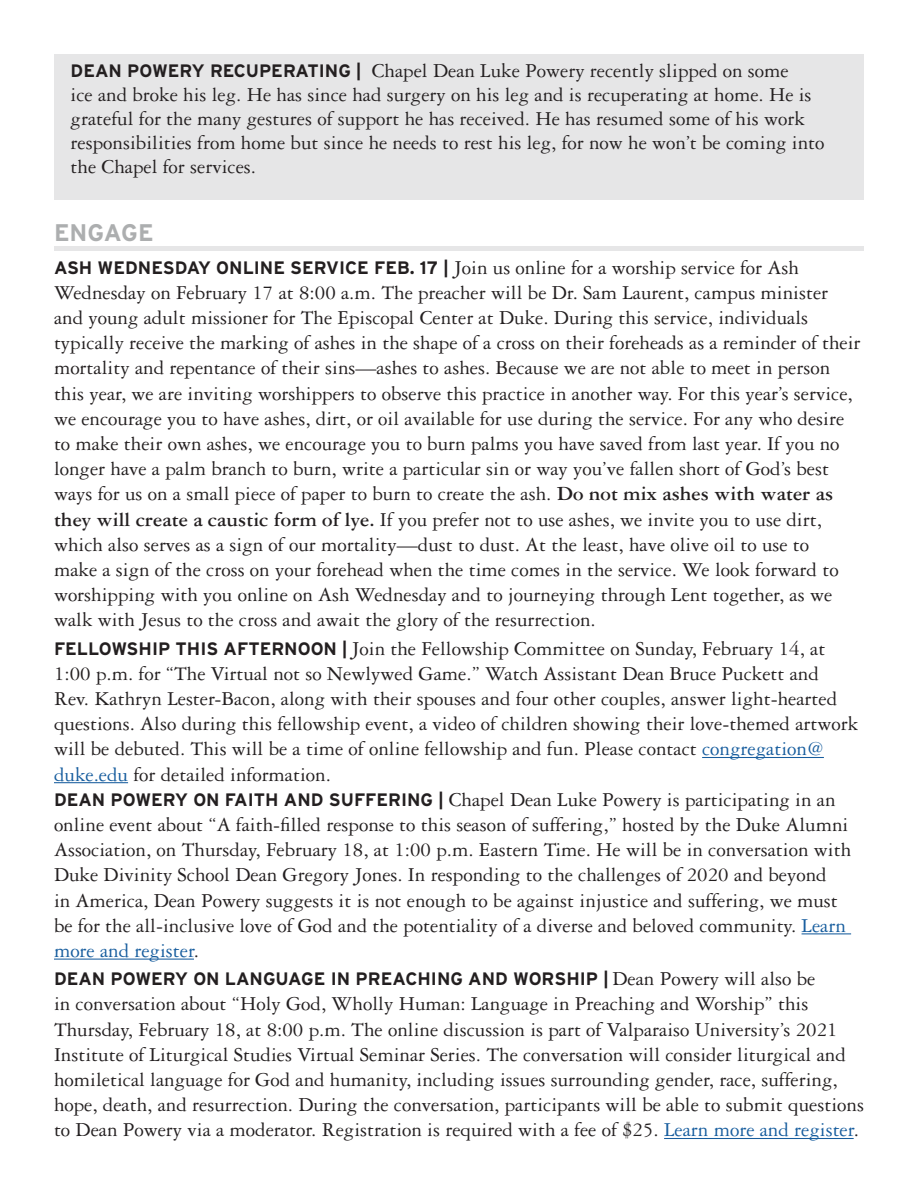
<style>
.page{position:relative;width:918px;height:1188px;background:#fff}
.page>*{position:absolute;margin:0;border:0;box-sizing:border-box;transform-origin:0 0}
.Header_1{font:700 24px "Interstate";color:#acaeaf}
.Announcement{font:21px/25.2px "Garamond 3 LT Std";color:#231f20}
.Announcement-2{font:700 18px "Interstate";color:#231f20}
.s1{font-family:"Interstate";font-weight:700;font-size:18px}
.s2{font-weight:700}
.s3{color:#175d9e}
.s4{font-family:"Garamond 3 LT Std";font-weight:400;font-size:21px}
</style>
<div class="page">
<hr style="left:54px;top:247px;width:810px;height:4px;background:#e6e6e7">
<hr style="left:702px;top:757px;width:122px;height:1px;background:#175d9e">
<hr style="left:54px;top:782px;width:74px;height:1px;background:#175d9e">
<hr style="left:802px;top:933px;width:49px;height:1px;background:#175d9e">
<hr style="left:54px;top:959px;width:140px;height:1px;background:#175d9e">
<hr style="left:664px;top:1138px;width:190px;height:1px;background:#175d9e">
<div style="left:54px;top:55px;width:810px;height:145px;background:#e6e6e7"></div>
<p class="Announcement" style="left:71px;top:59px;width:755px;line-height:24px"><span class="s1">DEAN POWERY RECUPERATING |</span> Chapel Dean Luke Powery recently slipped on some<br>ice and broke his leg. He has since had surgery on his leg and is recuperating at home. He is grateful for the many gestures of support he has received. He has resumed some of his work responsibilities from home but since he needs to rest his leg, for now he won’t be coming into the Chapel for services.</p>
<p class="Header_1" style="left:54px;top:219px;width:101px">ENGAGE</p>
<p class="Announcement" style="left:54px;top:255px;width:808px"><span class="s1">ASH WEDNESDAY ONLINE SERVICE FEB. 17 |</span> Join us online for a worship service for Ash Wednesday on February 17 at 8:00 a.m. The preacher will be Dr. Sam Laurent, campus minister and young adult missioner for The Episcopal Center at Duke. During this service, individuals typically receive the marking of ashes in the shape of a cross on their foreheads as a reminder of their mortality and repentance of their sins—ashes to ashes. Because we are not able to meet in person this year, we are inviting worshippers to observe this practice in another way. For this year’s service, we encourage you to have ashes, dirt, or oil available for use during the service. For any who desire to make their own ashes, we encourage you to burn palms you have saved from last year. If you no longer have a palm branch to burn, write a particular sin or way you’ve fallen short of God’s best ways for us on a small piece of paper to burn to create the ash. <span class="s2">Do not mix ashes with water as they will create a caustic form of lye.</span> If you prefer not to use ashes, we invite you to use dirt, which also serves as a sign of our mortality—dust to dust. At the least, have olive oil to use to<br>make a sign of the cross on your forehead when the time comes in the service. We look forward to worshipping with you online on Ash Wednesday and to journeying through Lent together, as we walk with Jesus to the cross and await the glory of the resurrection.</p>
<p class="Announcement" style="left:54px;top:636px;width:806px"><span class="s1">FELLOWSHIP THIS AFTERNOON |</span> Join the Fellowship Committee on Sunday, February 14, at 1:00 p.m. for “The Virtual not so Newlywed Game.” Watch Assistant Dean Bruce Puckett and Rev. Kathryn Lester-Bacon, along with their spouses and four other couples, answer light-hearted questions. Also during this fellowship event, a video of children showing their love-themed artwork will be debuted. This will be a time of online fellowship and fun. Please contact <span class="s3">congregation@ duke.edu</span> for detailed information.</p>
<p class="Announcement" style="left:54px;top:787px;width:799px"><span class="s1">DEAN POWERY ON FAITH AND SUFFERING |</span> Chapel Dean Luke Powery is participating in an online event about “A faith-filled response to this season of suffering,” hosted by the Duke Alumni Association, on Thursday, February 18, at 1:00 p.m. Eastern Time. He will be in conversation with Duke Divinity School Dean Gregory Jones. In responding to the challenges of 2020 and beyond<br>in America, Dean Powery suggests it is not enough to be against injustice and suffering, we must be for the all-inclusive love of God and the potentiality of a diverse and beloved community. <span class="s3">Learn more and register</span>.</p>
<p class="Announcement-2" style="left:54px;top:969px;width:763px">DEAN POWERY ON LANGUAGE IN PREACHING AND WORSHIP | <span class="s4">Dean Powery will also be</span></p>
<p class="Announcement" style="left:54px;top:992px;width:812px">in conversation about “Holy God, Wholly Human: Language in Preaching and Worship” this Thursday, February 18, at 8:00 p.m. The online discussion is part of Valparaiso University’s 2021<br>Institute of Liturgical Studies Virtual Seminar Series. The conversation will consider liturgical and homiletical language for God and humanity, including issues surrounding gender, race, suffering, hope, death, and resurrection. During the conversation, participants will be able to submit questions to Dean Powery via a moderator. Registration is required with a fee of $25. <span class="s3">Learn more and register</span>.</p>
</div>
